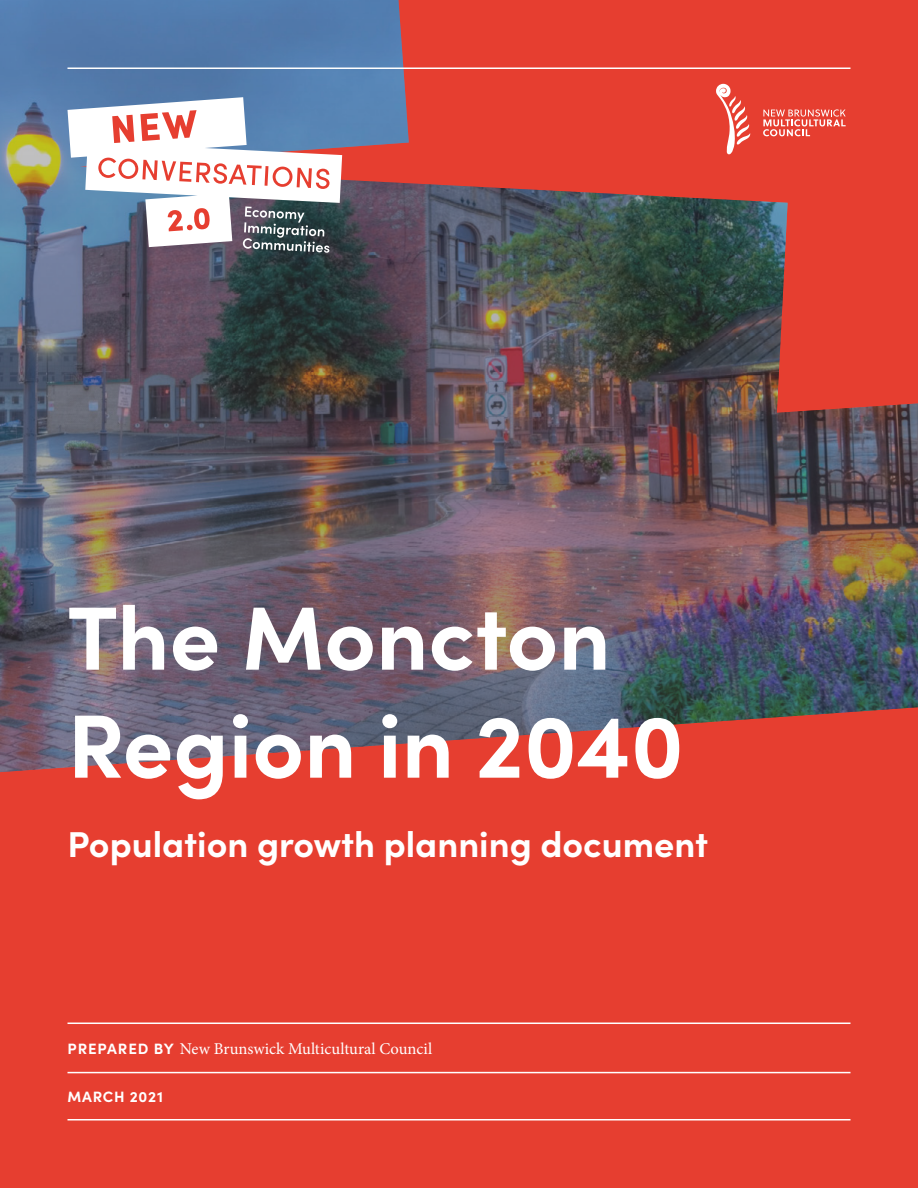
<style>
.page{position:relative;width:918px;height:1188px;background:#e63e30}
.page>*{position:absolute;margin:0;border:0;box-sizing:border-box;transform-origin:0 0}
.t1{font:700 90px/108px "Sofia Pro";color:#fff}
.t2{font:700 36px "Sofia Pro";color:#fff}
.t3{font:16.5px "Minion Pro";color:#fff}
.t4{font:700 15px "Sofia Pro";letter-spacing:.05em;color:#fff}
.s1{font-family:"Sofia Pro";font-weight:700;font-size:15px}
</style>
<div class="page">
<img style="left:0;top:0;width:918px;height:772px">
<hr style="left:68px;top:1119px;width:782px;height:1px;background:#fff">
<hr style="left:68px;top:1072px;width:782px;height:1px;background:#fff">
<hr style="left:68px;top:1023px;width:782px;height:1px;background:#fff">
<hr style="left:68px;top:68px;width:782px;height:1px;background:#fff">
<svg style="left:763px;top:109px;width:83px;height:27px"></svg>
<svg style="left:716px;top:84px;width:34px;height:70px"></svg>
<svg style="left:67px;top:97px;width:275px;height:156px;background:#b2b1bd"></svg>
<h1 class="t1" style="left:68px;top:577px;width:618px">The Moncton<br>Region in 2040</h1>
<h2 class="t2" style="left:68px;top:816px;width:642px">Population growth planning document</h2>
<p class="t3" style="left:68px;top:1038px;width:366px"><span class="s1">PREPARED BY</span> New Brunswick Multicultural Council</p>
<p class="t4" style="left:68px;top:1085px;width:97px">MARCH 2021</p>
</div>
